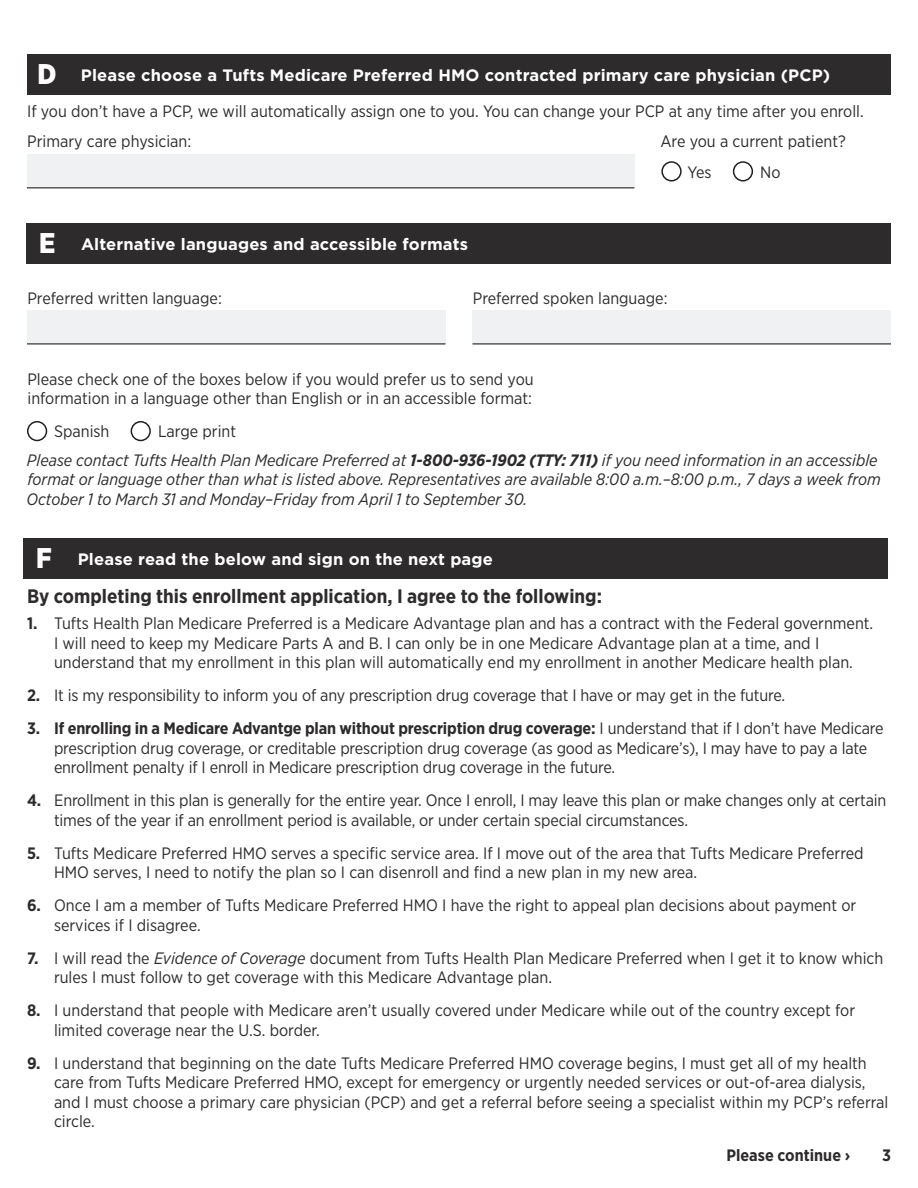
<style>
.page{position:relative;width:918px;height:1188px;background:#fff}
.page>*{position:absolute;margin:0;border:0;box-sizing:border-box;transform-origin:0 0}
.Section_Letter{font:900 28.5px "Gotham Narrow";color:#fff}
.Body{font:700 19.5px "Gotham Narrow";color:#2e2b2c}
.Body-2{font:16.5px/19.5px "Gotham Narrow";color:#2e2b2c}
.Body-3{font:italic 16.5px/19.5px "Gotham Narrow";color:#2e2b2c}
.t1{font:700 16.5px "Gotham";letter-spacing:.01em;color:#fff}
.t2{font:700 16.5px "Gotham Narrow";color:#2e2b2c}
.s1{font-weight:700}
.s2{font-style:italic}
</style>
<div class="page">
<div style="left:27px;top:223px;width:864px;height:40px;background:#2e2b2c"></div>
<div style="left:27px;top:421px;width:20px;height:20px;border:2px solid #231f20;border-radius:50%"></div>
<div style="left:131px;top:421px;width:20px;height:20px;border:2px solid #231f20;border-radius:50%"></div>
<div style="left:27px;top:311px;width:419px;height:33px;background:#f0f1f2"></div>
<hr style="left:27px;top:344px;width:419px;height:1px;background:#0c0806">
<div style="left:472px;top:311px;width:419px;height:33px;background:#f0f1f2"></div>
<hr style="left:472px;top:344px;width:419px;height:1px;background:#0c0806">
<div style="left:27px;top:54px;width:864px;height:40px;background:#2e2b2c"></div>
<div style="left:27px;top:155px;width:607px;height:33px;background:#f0f1f2"></div>
<hr style="left:27px;top:188px;width:607px;height:1px;background:#0c0806">
<div style="left:661px;top:161px;width:21px;height:21px;border:2px solid #231f20;border-radius:50%"></div>
<div style="left:733px;top:161px;width:20px;height:21px;border:2px solid #231f20;border-radius:50%"></div>
<div style="left:24px;top:538px;width:864px;height:40px;background:#2e2b2c"></div>
<p class="Section_Letter" style="left:38px;top:55px;width:21px">D</p>
<p class="Body-2" style="left:27px;top:101px;width:838px">If you don’t have a PCP, we will automatically assign one to you. You can change your PCP at any time after you enroll.</p>
<h2 class="t1" style="left:81px;top:64px;width:751px">Please choose a Tufts Medicare Preferred HMO contracted primary care physician (PCP)</h2>
<p class="Body-2" style="left:27px;top:132px;width:165px">Primary care physician:</p>
<p class="Body-2" style="left:687px;top:126px;width:160px;line-height:30.6px;text-indent:-27px">Are you a current patient?<br>Yes</p>
<p class="Body-2" style="left:760px;top:162px;width:22px">No</p>
<p class="Section_Letter" style="left:39px;top:224px;width:18px">E</p>
<h2 class="t1" style="left:81px;top:233px;width:389px">Alternative languages and accessible formats</h2>
<p class="Body-2" style="left:27px;top:288px;width:196px">Preferred written language:</p>
<p class="Body-2" style="left:473px;top:288px;width:196px">Preferred spoken language:</p>
<p class="Body-2" style="left:27px;top:369px;width:508px">Please check one of the boxes below if you would prefer us to send you information in a language other than English or in an accessible format:</p>
<p class="Body-2" style="left:54px;top:421px;width:57px">Spanish</p>
<p class="Body-2" style="left:158px;top:421px;width:80px">Large print</p>
<p class="Body-3" style="left:27px;top:450px;width:856px">Please contact Tufts Health Plan Medicare Preferred at <span class="s1">1-800-936-1902 (TTY: 711)</span> if you need information in an accessible format or language other than what is listed above. Representatives are available 8:00 a.m.–8:00 p.m., 7 days a week from<br>October 1 to March 31 and Monday–Friday from April 1 to September 30.</p>
<p class="Section_Letter" style="left:36px;top:539px;width:17px">F</p>
<h2 class="t1" style="left:78px;top:548px;width:417px">Please read the below and sign on the next page</h2>
<p class="Body" style="left:27px;top:584px;width:577px">By completing this enrollment application, I agree to the following:</p>
<p class="Body-2" style="left:54px;top:613px;width:821px;text-indent:-27px"><span class="s1">1.</span> Tufts Health Plan Medicare Preferred is a Medicare Advantage plan and has a contract with the Federal government.<br>I will need to keep my Medicare Parts A and B. I can only be in one Medicare Advantage plan at a time, and I understand that my enrollment in this plan will automatically end my enrollment in another Medicare health plan.</p>
<p class="Body-2" style="left:27px;top:685px;width:760px"><span class="s1">2.</span> It is my responsibility to inform you of any prescription drug coverage that I have or may get in the future.</p>
<p class="Body-2" style="left:54px;top:718px;width:831px;text-indent:-27px"><span class="s1">3. If enrolling in a Medicare Advantge plan without prescription drug coverage:</span> I understand that if I don’t have Medicare prescription drug coverage, or creditable prescription drug coverage (as good as Medicare’s), I may have to pay a late enrollment penalty if I enroll in Medicare prescription drug coverage in the future.</p>
<p class="Body-2" style="left:54px;top:790px;width:834px;text-indent:-27px"><span class="s1">4.</span> Enrollment in this plan is generally for the entire year. Once I enroll, I may leave this plan or make changes only at certain times of the year if an enrollment period is available, or under certain special circumstances.</p>
<p class="Body-2" style="left:54px;top:843px;width:811px;text-indent:-27px"><span class="s1">5.</span> Tufts Medicare Preferred HMO serves a specific service area. If I move out of the area that Tufts Medicare Preferred<br>HMO serves, I need to notify the plan so I can disenroll and find a new plan in my new area.</p>
<p class="Body-2" style="left:54px;top:895px;width:804px;text-indent:-27px"><span class="s1">6.</span> Once I am a member of Tufts Medicare Preferred HMO I have the right to appeal plan decisions about payment or services if I disagree.</p>
<p class="Body-2" style="left:54px;top:948px;width:831px;text-indent:-27px"><span class="s1">7.</span> I will read the <span class="s2">Evidence of Coverage</span> document from Tufts Health Plan Medicare Preferred when I get it to know which rules I must follow to get coverage with this Medicare Advantage plan.</p>
<p class="Body-2" style="left:54px;top:1000px;width:803px;text-indent:-27px"><span class="s1">8.</span> I understand that people with Medicare aren’t usually covered under Medicare while out of the country except for limited coverage near the U.S. border.</p>
<p class="Body-2" style="left:54px;top:1053px;width:836px;text-indent:-27px"><span class="s1">9.</span> I understand that beginning on the date Tufts Medicare Preferred HMO coverage begins, I must get all of my health care from Tufts Medicare Preferred HMO, except for emergency or urgently needed services or out-of-area dialysis, and I must choose a primary care physician (PCP) and get a referral before seeing a specialist within my PCP’s referral circle.</p>
<p class="t2" style="left:726px;top:1144px;width:126px">Please continue ›</p>
<p class="t2" style="left:882px;top:1144px;width:10px">3</p>
</div>
